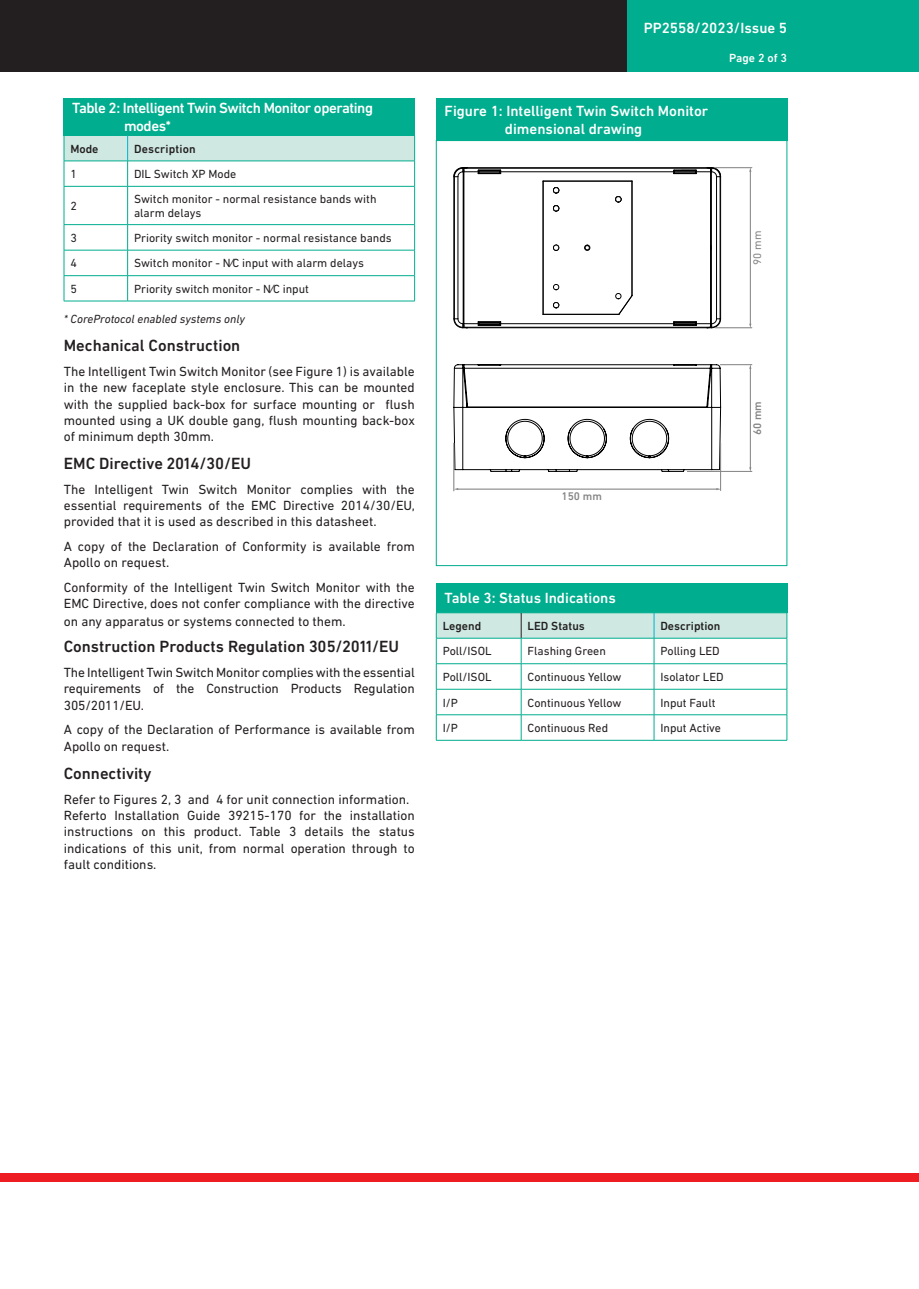
<style>
.page{position:relative;width:919px;height:1289px;background:#fff}
.page>*{position:absolute;margin:0;border:0;box-sizing:border-box;transform-origin:0 0}
.body_title{font:500 16.5px "DIN Next LT Pro";color:#231f20}
.body_text{font:500 16.5px "DIN Next LT Pro";color:#231f20}
.titlebox_title{font:500 15px/18px "DIN Next LT Pro";color:#fff;text-align:center}
.titlebox_title-2{font:500 15px/18px "DIN Next LT Pro";letter-spacing:-.03em;color:#fff}
.Data_Sheet_Numbering{font:500 15px "DIN Next LT Pro";color:#fff}
.body_text-2{font:13.5px/16.2px "DIN Next LT Pro";color:#231f20;text-align:justify}
.tech_roman{font:12px/14.4px "DIN Next LT Pro";color:#231f20}
.tech_italic{font:12px "DIN Next LT Pro";color:#231f20}
.body_text-3{font:italic 12px "DIN Next LT Pro";color:#231f20}
.tech_roman-2{font:500 12px "DIN Next LT Pro";letter-spacing:.005em;color:#231f20}
.tech_italic-2{font:500 12px "DIN Next LT Pro";color:#231f20}
.Data_Sheet_Numbering-2{font:500 12px "DIN Next LT Pro";color:#fff}
.t1{font:500 11.25px "DIN Next LT Pro";color:#858585}
.t2{font:11.25px "DIN Next LT Pro";color:#858585}
</style>
<div class="page">
<div style="left:0;top:0;width:700px;height:71px;background:#231f20"></div>
<div style="left:627px;top:0;width:291px;height:71px;background:#00ad8e"></div>
<div style="left:0;top:1172px;width:906px;height:9px;background:#ee1d23"></div>
<div style="left:906px;top:1172px;width:12px;height:9px;background:#ee1d23"></div>
<div style="left:436px;top:98px;width:351px;height:42px;background:#00ad8e"></div>
<svg style="left:453px;top:364px;width:268px;height:108px"></svg>
<hr style="left:720px;top:177px;width:1px;height:142px;background:#000">
<hr style="left:453px;top:177px;width:1px;height:142px;background:#000">
<hr style="left:454px;top:177px;width:1px;height:142px;background:#000">
<hr style="left:719px;top:177px;width:1px;height:142px;background:#000">
<hr style="left:716px;top:177px;width:1px;height:142px;background:#000">
<hr style="left:457px;top:177px;width:1px;height:142px;background:#000">
<hr style="left:711px;top:172px;width:1px;height:152px;background:#000">
<hr style="left:467px;top:167px;width:239px;height:1px;background:#000">
<svg style="left:584px;top:244px;width:6px;height:7px"></svg>
<svg style="left:553px;top:284px;width:6px;height:6px"></svg>
<hr style="left:464px;top:168px;width:246px;height:1px;background:#000">
<hr style="left:543px;top:181px;width:1px;height:133px;background:#000">
<hr style="left:463px;top:172px;width:1px;height:152px;background:#000">
<hr style="left:710px;top:172px;width:1px;height:152px;background:#000">
<hr style="left:500px;top:171px;width:173px;height:1px;background:#000">
<svg style="left:453px;top:167px;width:48px;height:10px"></svg>
<svg style="left:673px;top:167px;width:48px;height:10px"></svg>
<hr style="left:631px;top:181px;width:1px;height:115px;background:#000">
<svg style="left:615px;top:293px;width:18px;height:22px"></svg>
<hr style="left:543px;top:314px;width:76px;height:1px;background:#000">
<hr style="left:542px;top:181px;width:1px;height:133px;background:#000">
<hr style="left:543px;top:181px;width:89px;height:1px;background:#000">
<hr style="left:464px;top:327px;width:246px;height:1px;background:#000">
<svg style="left:673px;top:318px;width:48px;height:10px"></svg>
<hr style="left:500px;top:323px;width:173px;height:1px;background:#000">
<svg style="left:453px;top:318px;width:48px;height:10px"></svg>
<svg style="left:615px;top:196px;width:6px;height:6px"></svg>
<svg style="left:553px;top:205px;width:6px;height:6px"></svg>
<svg style="left:553px;top:187px;width:6px;height:7px"></svg>
<svg style="left:553px;top:245px;width:6px;height:6px"></svg>
<svg style="left:553px;top:302px;width:6px;height:6px"></svg>
<hr style="left:750px;top:171px;width:1px;height:153px;background:#858585">
<hr style="left:714px;top:167px;width:38px;height:1px;background:#858585">
<hr style="left:714px;top:327px;width:38px;height:1px;background:#858585">
<hr style="left:750px;top:368px;width:1px;height:100px;background:#858585">
<hr style="left:720px;top:364px;width:32px;height:1px;background:#858585">
<hr style="left:687px;top:471px;width:65px;height:1px;background:#858585">
<hr style="left:457px;top:489px;width:260px;height:1px;background:#858585">
<hr style="left:720px;top:442px;width:1px;height:49px;background:#858585">
<hr style="left:453px;top:443px;width:1px;height:48px;background:#858585">
<div style="left:436px;top:140px;width:351px;height:426px;border:1px solid #00ad8e"></div>
<div style="left:436px;top:583px;width:351px;height:29px;background:#00ad8e"></div>
<svg style="left:436px;top:612px;width:351px;height:128px"></svg>
<hr style="left:436px;top:740px;width:85px;height:1px;background:#00ad8e">
<hr style="left:521px;top:740px;width:133px;height:1px;background:#00ad8e">
<hr style="left:654px;top:740px;width:133px;height:1px;background:#00ad8e">
<div style="left:64px;top:98px;width:351px;height:37px;background:#00ad8e"></div>
<svg style="left:64px;top:135px;width:351px;height:51px"></svg>
<hr style="left:64px;top:186px;width:64px;height:1px;background:#00ad8e">
<hr style="left:64px;top:186px;width:1px;height:38px;background:#00ad8e">
<hr style="left:128px;top:186px;width:287px;height:1px;background:#00ad8e">
<hr style="left:127px;top:186px;width:1px;height:38px;background:#00ad8e">
<hr style="left:414px;top:186px;width:1px;height:38px;background:#00ad8e">
<hr style="left:64px;top:224px;width:64px;height:1px;background:#00ad8e">
<hr style="left:128px;top:224px;width:287px;height:1px;background:#00ad8e">
<hr style="left:64px;top:250px;width:64px;height:1px;background:#00ad8e">
<hr style="left:128px;top:250px;width:287px;height:1px;background:#00ad8e">
<hr style="left:64px;top:275px;width:64px;height:1px;background:#00ad8e">
<svg style="left:64px;top:225px;width:1px;height:76px"></svg>
<hr style="left:128px;top:275px;width:287px;height:1px;background:#00ad8e">
<svg style="left:127px;top:225px;width:1px;height:76px"></svg>
<svg style="left:414px;top:225px;width:1px;height:76px"></svg>
<hr style="left:64px;top:301px;width:64px;height:1px;background:#00ad8e">
<hr style="left:128px;top:301px;width:287px;height:1px;background:#00ad8e">
<p class="titlebox_title-2" style="left:124px;top:99px;width:250px;text-indent:-52px">Table 2: Intelligent Twin Switch Monitor operating modes*</p>
<p class="tech_italic-2" style="left:70px;top:142px;width:30px">Mode</p>
<p class="tech_roman-2" style="left:134px;top:142px;width:63px">Description</p>
<p class="tech_italic" style="left:70px;top:167px;width:8px">1</p>
<p class="tech_roman" style="left:134px;top:167px;width:104px">DIL Switch XP Mode</p>
<p class="tech_italic" style="left:70px;top:199px;width:8px">2</p>
<p class="tech_roman" style="left:134px;top:191px;width:244px">Switch monitor - normal resistance bands with alarm delays</p>
<p class="tech_italic" style="left:70px;top:231px;width:8px">3</p>
<p class="tech_roman" style="left:134px;top:230px;width:259px">Priority switch monitor - normal resistance bands</p>
<p class="tech_italic" style="left:70px;top:256px;width:8px">4</p>
<p class="tech_roman" style="left:134px;top:256px;width:231px">Switch monitor - N/C input with alarm delays</p>
<p class="tech_italic" style="left:70px;top:282px;width:8px">5</p>
<p class="tech_roman" style="left:134px;top:281px;width:176px">Priority switch monitor - N/C input</p>
<p class="body_text-3" style="left:64px;top:312px;width:183px">* CoreProtocol enabled systems only</p>
<p class="body_title" style="left:64px;top:336px;width:178px">Mechanical Construction</p>
<p class="body_text-2" style="left:64px;top:363px;width:352px">The Intelligent Twin Switch Monitor (see Figure 1) is available in the new faceplate style enclosure. This can be mounted with the supplied back-box for surface mounting or flush mounted using a UK double gang, flush mounting back-box of minimum depth 30mm.</p>
<p class="body_text" style="left:64px;top:454px;width:189px">EMC Directive 2014/30/EU</p>
<p class="body_text-2" style="left:64px;top:481px;width:353px">The Intelligent Twin Switch Monitor complies with the essential requirements of the EMC Directive 2014/30/EU, provided that it is used as described in this datasheet.</p>
<p class="body_text-2" style="left:64px;top:538px;width:352px">A copy of the Declaration of Conformity is available from<br>Apollo on request.</p>
<p class="body_text-2" style="left:64px;top:579px;width:352px">Conformity of the Intelligent Twin Switch Monitor with the<br>EMC Directive, does not confer compliance with the directive</p>
<p class="body_text-2" style="left:64px;top:613px;width:283px">on any apparatus or systems connected to them.</p>
<p class="body_title" style="left:64px;top:637px;width:337px">Construction Products Regulation 305/2011/EU</p>
<p class="body_text-2" style="left:64px;top:664px;width:352px">The Intelligent Twin Switch Monitor complies with the essential requirements of the Construction Products Regulation 305/2011/EU.</p>
<p class="body_text-2" style="left:64px;top:721px;width:352px">A copy of the Declaration of Performance is available from<br>Apollo on request.</p>
<p class="body_text" style="left:64px;top:763px;width:89px">Connectivity</p>
<p class="body_text-2" style="left:64px;top:790px;width:347px">Refer to Figures 2, 3 and 4 for unit connection information.</p>
<p class="body_text-2" style="left:64px;top:806px;width:352px">Referto Installation Guide 39215-170 for the installation instructions on this product. Table 3 details the status indications of this unit, from normal operation through to fault conditions.</p>
<p class="Data_Sheet_Numbering" style="left:643px;top:20px;width:145px">PP2558/2023/Issue 5</p>
<p class="Data_Sheet_Numbering-2" style="left:729px;top:51px;width:59px">Page 2 of 3</p>
<p class="titlebox_title" style="left:444px;top:101px;width:265px">Figure 1: Intelligent Twin Switch Monitor dimensional drawing</p>
<p class="t2" style="left:750px;top:265px;width:36px;rotate:-90deg">90 mm</p>
<p class="t1" style="left:561px;top:489px;width:42px">150 mm</p>
<p class="t1" style="left:750px;top:435px;width:36px;rotate:-90deg">60 mm</p>
<p class="titlebox_title" style="left:444px;top:589px;width:173px">Table 3: Status Indications</p>
<p class="tech_italic-2" style="left:442px;top:619px;width:40px">Legend</p>
<p class="tech_italic-2" style="left:527px;top:619px;width:59px">LED Status</p>
<p class="tech_roman-2" style="left:660px;top:619px;width:61px">Description</p>
<p class="tech_italic" style="left:442px;top:644px;width:50px">Poll/ISOL</p>
<p class="tech_italic" style="left:527px;top:644px;width:80px">Flashing Green</p>
<p class="tech_roman" style="left:660px;top:644px;width:61px">Polling LED</p>
<p class="tech_italic" style="left:442px;top:670px;width:50px">Poll/ISOL</p>
<p class="tech_italic" style="left:527px;top:670px;width:95px">Continuous Yellow</p>
<p class="tech_roman" style="left:660px;top:669px;width:65px">Isolator LED</p>
<p class="tech_italic" style="left:442px;top:695px;width:17px">I/P</p>
<p class="tech_italic" style="left:527px;top:695px;width:95px">Continuous Yellow</p>
<p class="tech_roman" style="left:660px;top:695px;width:57px">Input Fault</p>
<p class="tech_italic" style="left:442px;top:721px;width:17px">I/P</p>
<p class="tech_italic" style="left:527px;top:721px;width:82px">Continuous Red</p>
<p class="tech_roman" style="left:660px;top:720px;width:62px">Input Active</p>
</div>
